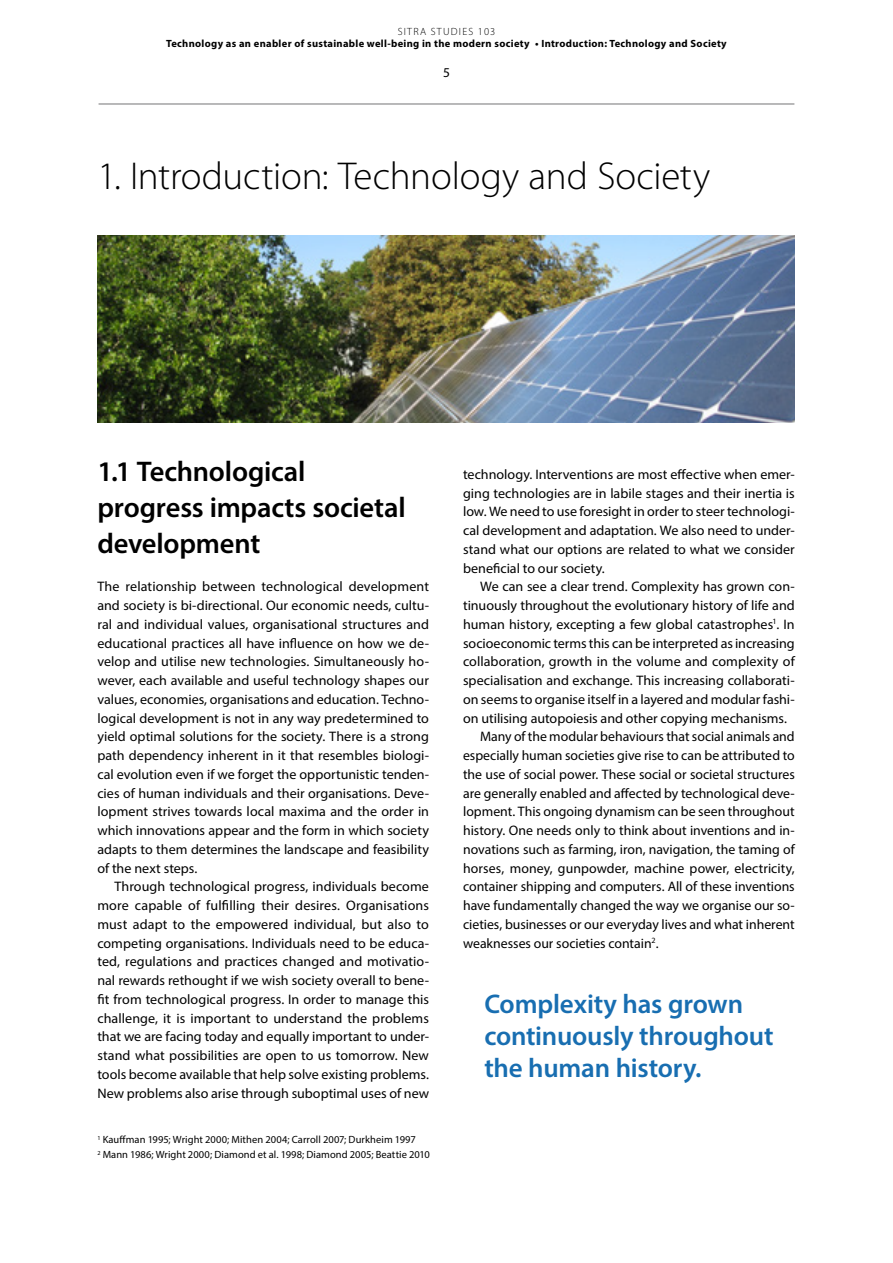
<style>
.page{position:relative;width:893px;height:1263px;background:#fff}
.page>*{position:absolute;margin:0;border:0;box-sizing:border-box;transform-origin:0 0}
.t1{font:300 39px "Myriad Pro";letter-spacing:-.005em;color:#000}
.t2{font:600 28.5px/36px "Myriad Pro";letter-spacing:-.005em;color:#000}
.t3{font:600 27px/32.4px "Myriad Pro";letter-spacing:-.01em;color:#186eb1}
.t4{font:13.8px/18.8px "Myriad Pro";color:#000;text-align:justify}
.t5{font:13.5px "Myriad Pro";color:#000}
.t6{font:10.5px/15px "Myriad Pro";letter-spacing:.005em;color:#000}
.t7{font:700 10.5px "Myriad Pro";letter-spacing:.03em;color:#000}
.t8{font:300 10.5px "Myriad Pro";letter-spacing:.12em;color:#000}
</style>
<div class="page">
<img style="left:97px;top:235px;width:698px;height:188px">
<hr style="left:99px;top:104px;width:695px;height:1px;background:#747476">
<p class="t8" style="left:398px;top:25px;width:99px">SITRA STUDIES 103</p>
<p class="t5" style="left:443px;top:64px;width:8px">5</p>
<p class="t7" style="left:166px;top:36px;width:562px">Technology as an enabler of sustainable well-being in the modern society • Introduction: Technology and Society</p>
<h1 class="t1" style="left:97px;top:153px;width:614px">1. Introduction: Technology and Society</h1>
<h2 class="t2" style="left:97px;top:453px;width:310px">1.1 Technological progress impacts societal development</h2>
<p class="t4" style="left:97px;top:577px;width:333px">The relationship between technological development and society is bi-directional. Our economic needs, cultu&shy;ral and individual values, organisational structures and educational practices all have influence on how we de&shy;velop and utilise new technologies. Simultaneously ho&shy;wever, each available and useful technology shapes our values, economies, organisations and education. Techno&shy;logical development is not in any way predetermined to yield optimal solutions for the society. There is a strong path dependency inherent in it that resembles biologi&shy;cal evolution even if we forget the opportunistic tenden&shy;cies of human individuals and their organisations. Deve&shy;lopment strives towards local maxima and the order in which innovations appear and the form in which society adapts to them determines the landscape and feasibility of the next steps.</p>
<p class="t4" style="left:97px;top:877px;width:333px;text-indent:17px">Through technological progress, individuals become more capable of fulfilling their desires. Organisations must adapt to the empowered individual, but also to competing organisations. Individuals need to be educa&shy;ted, regulations and practices changed and motivatio&shy;nal rewards rethought if we wish society overall to bene&shy;fit from technological progress. In order to manage this challenge, it is important to understand the problems that we are facing today and equally important to under&shy;stand what possibilities are open to us tomorrow. New tools become available that help solve existing problems.<br>New problems also arise through suboptimal uses of new</p>
<p class="t6" style="left:97px;top:1132px;width:334px"><sup>1</sup> Kauffman 1995; Wright 2000; Mithen 2004; Carroll 2007; Durkheim 1997<br><sup>2</sup> Mann 1986; Wright 2000; Diamond et al. 1998; Diamond 2005; Beattie 2010</p>
<p class="t4" style="left:463px;top:465px;width:333px">technology. Interventions are most effective when emer&shy;ging technologies are in labile stages and their inertia is low. We need to use foresight in order to steer technologi&shy;cal development and adaptation. We also need to under&shy;stand what our options are related to what we consider beneficial to our society.</p>
<p class="t4" style="left:480px;top:577px;width:316px">We can see a clear trend. Complexity has grown con-</p>
<p class="t4" style="left:463px;top:596px;width:333px">tinuously throughout the evolutionary history of life and</p>
<p class="t4" style="left:463px;top:615px;width:333px">human history, excepting a few global catastrophes<sup>1</sup>. In</p>
<p class="t4" style="left:463px;top:633px;width:333px">socioeconomic terms this can be interpreted as increasing</p>
<p class="t4" style="left:463px;top:652px;width:333px">collaboration, growth in the volume and complexity of</p>
<p class="t4" style="left:463px;top:671px;width:333px">specialisation and exchange. This increasing collaborati-</p>
<p class="t4" style="left:463px;top:690px;width:333px">on seems to organise itself in a layered and modular fashi-</p>
<p class="t4" style="left:463px;top:708px;width:325px">on utilising autopoiesis and other copying mechanisms.</p>
<p class="t4" style="left:480px;top:727px;width:316px">Many of the modular behaviours that social animals and</p>
<p class="t4" style="left:463px;top:746px;width:333px">especially human societies give rise to can be attributed to</p>
<p class="t4" style="left:463px;top:765px;width:333px">the use of social power. These social or societal structures</p>
<p class="t4" style="left:463px;top:783px;width:333px">are generally enabled and affected by technological deve-</p>
<p class="t4" style="left:463px;top:802px;width:333px">lopment. This ongoing dynamism can be seen throughout</p>
<p class="t4" style="left:463px;top:821px;width:333px">history. One needs only to think about inventions and in-</p>
<p class="t4" style="left:463px;top:840px;width:333px">novations such as farming, iron, navigation, the taming of</p>
<p class="t4" style="left:463px;top:858px;width:333px">horses, money, gunpowder, machine power, electricity,</p>
<p class="t4" style="left:463px;top:877px;width:333px">container shipping and computers. All of these inventions</p>
<p class="t4" style="left:463px;top:896px;width:333px">have fundamentally changed the way we organise our so-</p>
<p class="t4" style="left:463px;top:915px;width:333px">cieties, businesses or our everyday lives and what inherent</p>
<p class="t4" style="left:463px;top:933px;width:197px">weaknesses our societies contain<sup>2</sup>.</p>
<h3 class="t3" style="left:484px;top:986px;width:291px">Complexity has grown continuously throughout the human history.</h3>
</div>
